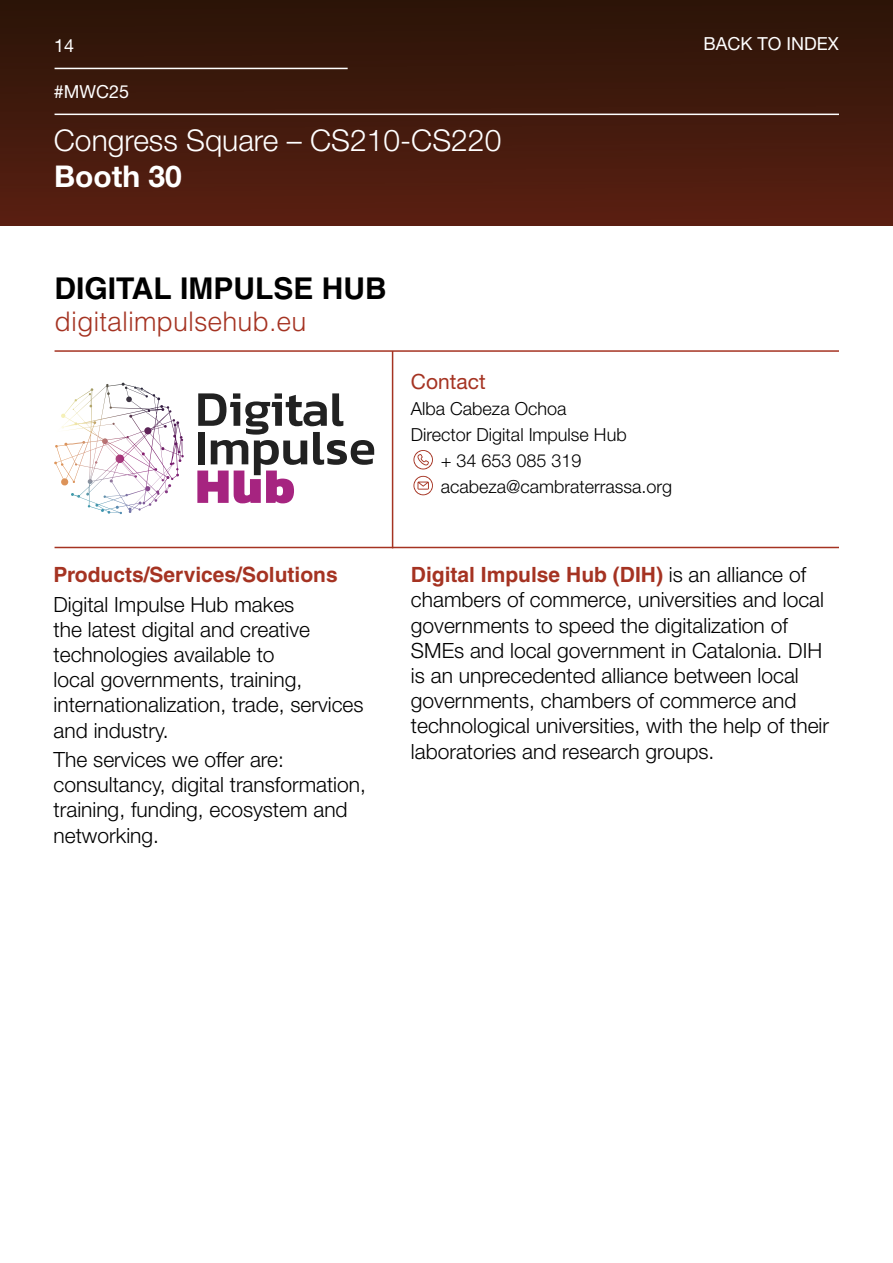
<style>
.page{position:relative;width:893px;height:1263px;background:#fff}
.page>*{position:absolute;margin:0;border:0;box-sizing:border-box;transform-origin:0 0}
.t1{font:300 30px "Helvetica Neue LT Std";color:#fff}
.t2{font:700 30px "Helvetica LT Std";color:#000}
.t3{font:700 30px "Helvetica Neue LT Std";color:#fff}
.t4{font:300 27px "Helvetica LT Std";color:#a53322}
.t5{font:300 21px/25.2px "Helvetica Neue LT Std";color:#000}
.t6{font:700 21px "Helvetica LT Std";color:#a53322}
.t7{font:21px "Helvetica Neue LT Std";color:#a53322}
.t8{font:300 18px "Helvetica Neue LT Std";color:#000}
.t9{font:18px "Helvetica Neue LT Std";color:#fff}
.s1{font-family:"Helvetica Neue LT Std";font-weight:300;color:#000}
</style>
<div class="page">
<img style="left:0;top:0;width:893px;height:225px">
<hr style="left:55px;top:68px;width:293px;height:1px;background:#fff">
<hr style="left:55px;top:114px;width:784px;height:1px;background:#fff">
<hr style="left:55px;top:547px;width:784px;height:1px;background:#a53322">
<hr style="left:55px;top:350px;width:784px;height:2px;background:#a53322">
<hr style="left:392px;top:351px;width:1px;height:197px;background:#a53322">
<svg style="left:197px;top:393px;width:177px;height:110px"></svg>
<img style="left:54px;top:383px;width:68px;height:103px">
<svg style="left:413px;top:450px;width:20px;height:19px"></svg>
<svg style="left:413px;top:475px;width:20px;height:20px"></svg>
<p class="t9" style="left:54px;top:35px;width:22px">14</p>
<p class="t9" style="left:54px;top:81px;width:77px">#MWC25</p>
<h1 class="t1" style="left:54px;top:122px;width:449px">Congress Square – CS210-CS220</h1>
<h1 class="t3" style="left:54px;top:158px;width:129px">Booth 30</h1>
<p class="t9" style="left:704px;top:33px;width:137px">BACK TO INDEX</p>
<h1 class="t2" style="left:55px;top:270px;width:334px">DIGITAL IMPULSE HUB</h1>
<p class="t4" style="left:55px;top:304px;width:254px">digitalimpulsehub.eu</p>
<p class="t7" style="left:411px;top:369px;width:76px">Contact</p>
<p class="t8" style="left:411px;top:398px;width:157px">Alba Cabeza Ochoa</p>
<p class="t8" style="left:411px;top:423px;width:217px">Director Digital Impulse Hub</p>
<p class="t8" style="left:441px;top:449px;width:142px">+ 34 653 085 319</p>
<p class="t8" style="left:441px;top:475px;width:233px">acabeza@cambraterrassa.org</p>
<p class="t6" style="left:54px;top:562px;width:286px">Products/Services/Solutions</p>
<p class="t5" style="left:54px;top:591px;width:311px">Digital Impulse Hub makes<br>the latest digital and creative technologies available to<br>local governments, training, internationalization, trade, services and industry.</p>
<p class="t5" style="left:54px;top:746px;width:314px">The services we offer are: consultancy, digital transformation, training, funding, ecosystem and networking.</p>
<p class="t6" style="left:411px;top:562px;width:397px">Digital Impulse Hub (DIH) <span class="s1">is an alliance of</span></p>
<p class="t5" style="left:411px;top:587px;width:420px">chambers of commerce, universities and local governments to speed the digitalization of SMEs and local government in Catalonia. DIH is an unprecedented alliance between local governments, chambers of commerce and technological universities, with the help of their laboratories and research groups.</p>
</div>
